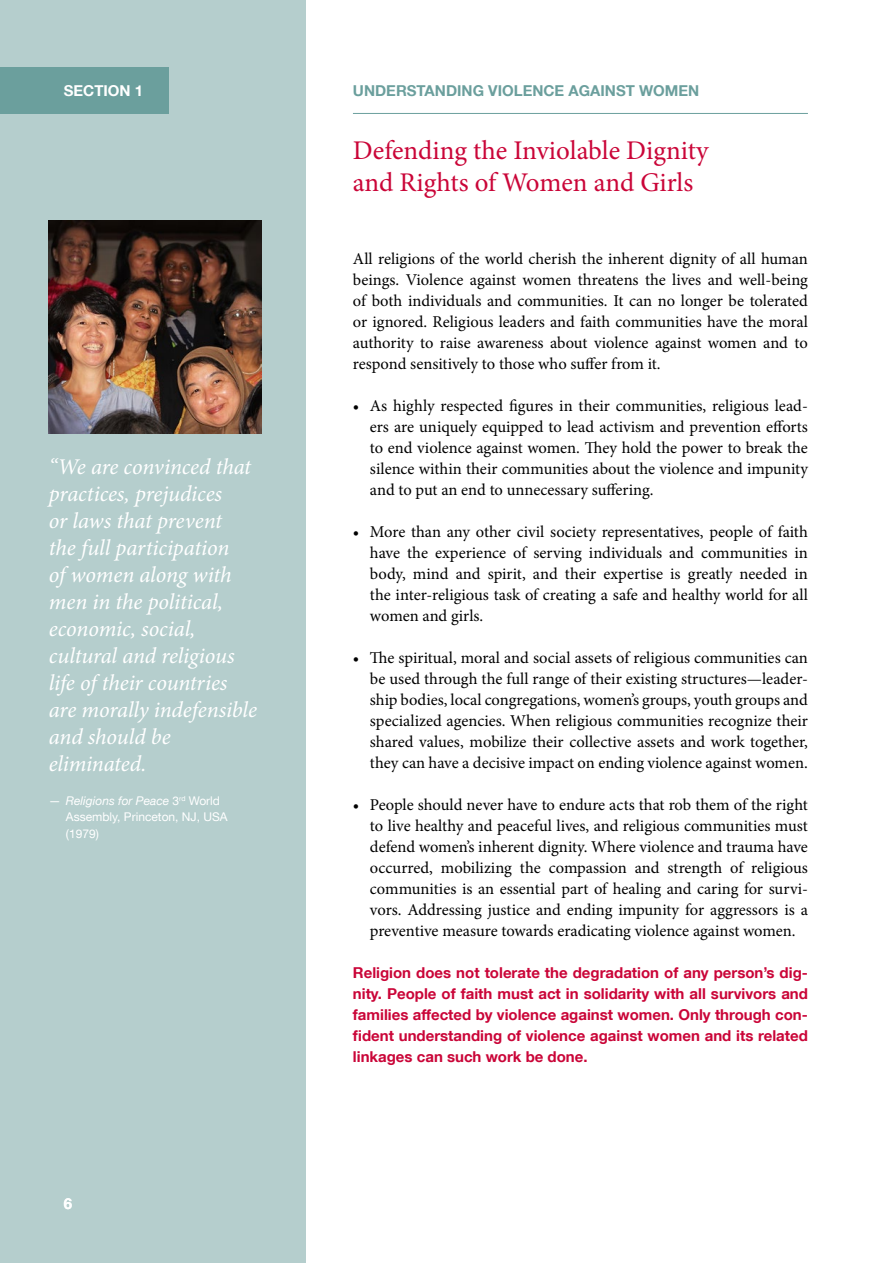
<style>
.page{position:relative;width:893px;height:1263px;background:#fff}
.page>*{position:absolute;margin:0;border:0;box-sizing:border-box;transform-origin:0 0}
.t1{font:27px/32.4px "Minion Pro";letter-spacing:-.005em;color:#ca0538}
.Quote_body{font:italic 22.5px/27px "Minion Pro";letter-spacing:-.01em;color:#fff}
.t2{font:16.5px/21px "Minion Pro";letter-spacing:-.005em;color:#000;text-align:justify}
.Conclusion{font:700 15px/21px "Helvetica Neue LT Com";color:#ca0538;text-align:justify}
.t3{font:700 15px "Helvetica Neue LT Com";color:#6b9f9d}
.Section_title{font:700 15px "Helvetica Neue LT Com";color:#fff}
.Quote_author{font:12px/16.5px "Helvetica Neue LT Com";color:#fff}
.s1{font-style:italic}
</style>
<div class="page">
<div style="left:0;top:0;width:306px;height:1263px;background:#b5cecd"></div>
<div style="left:0;top:68px;width:169px;height:46px;background:#6b9f9d"></div>
<hr style="left:353px;top:113px;width:455px;height:1px;background:#6b9f9d">
<img style="left:49px;top:221px;width:212px;height:212px">
<p class="Section_title" style="left:64px;top:81px;width:81px">SECTION 1</p>
<p class="t3" style="left:353px;top:81px;width:348px">UNDERSTANDING VIOLENCE AGAINST WOMEN</p>
<p class="Quote_body" style="left:49px;top:453px;width:210px">“We are convinced that practices, prejudices<br>or laws that prevent<br>the full participation<br>of women along with men in the political, economic, social, cultural and religious life of their countries are morally indefensible and should be eliminated.</p>
<p class="Quote_author" style="left:66px;top:792px;width:163px;text-indent:-17px">— <span class="s1">Religions for Peace</span> 3<sup>rd</sup> World<br>Assembly, Princeton, NJ, USA (1979)</p>
<p class="Section_title" style="left:64px;top:1194px;width:10px">6</p>
<p class="t1" style="left:353px;top:134px;width:357px">Defending the Inviolable Dignity and Rights of Women and Girls</p>
<p class="t2" style="left:353px;top:248px;width:456px">All religions of the world cherish the inherent dignity of all human beings. Violence against women threatens the lives and well-being of both individuals and communities. It can no longer be tolerated or ignored. Religious leaders and faith communities have the moral authority to raise awareness about violence against women and to respond sensitively to those who suffer from it.</p>
<p class="t2" style="left:370px;top:395px;width:439px;text-indent:-17px">• As highly respected figures in their communities, religious lead&shy;ers are uniquely equipped to lead activism and prevention efforts to end violence against women. They hold the power to break the silence within their communities about the violence and impunity and to put an end to unnecessary suffering.</p>
<p class="t2" style="left:370px;top:521px;width:440px;text-indent:-17px">• More than any other civil society representatives, people of faith have the experience of serving individuals and communities in body, mind and spirit, and their expertise is greatly needed in the inter-religious task of creating a safe and healthy world for all women and girls.</p>
<p class="t2" style="left:370px;top:647px;width:439px;text-indent:-17px">• The spiritual, moral and social assets of religious communities can be used through the full range of their existing structures—leader&shy;ship bodies, local congregations, women’s groups, youth groups and specialized agencies. When religious communities recognize their shared values, mobilize their collective assets and work together, they can have a decisive impact on ending violence against women.</p>
<p class="t2" style="left:370px;top:794px;width:440px;text-indent:-17px">• People should never have to endure acts that rob them of the right to live healthy and peaceful lives, and religious communities must defend women’s inherent dignity. Where violence and trauma have occurred, mobilizing the compassion and strength of religious communities is an essential part of healing and caring for survi&shy;vors. Addressing justice and ending impunity for aggressors is a preventive measure towards eradicating violence against women.</p>
<p class="Conclusion" style="left:353px;top:962px;width:457px">Religion does not tolerate the degradation of any person’s dig&shy;nity. People of faith must act in solidarity with all survivors and families affected by violence against women. Only through con&shy;fident understanding of violence against women and its related linkages can such work be done.</p>
</div>
